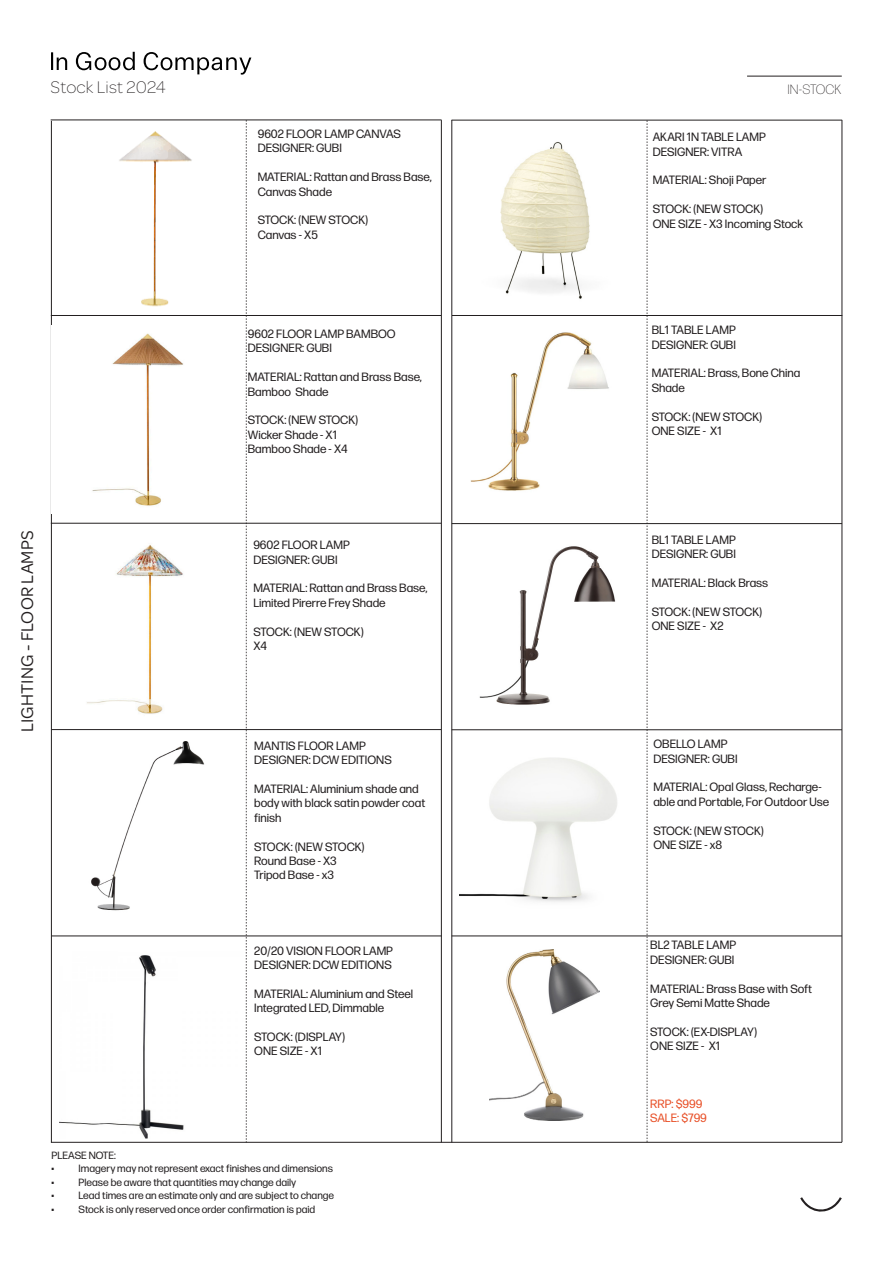
<style>
.page{position:relative;width:893px;height:1263px;background:#fff}
.page>*{position:absolute;margin:0;border:0;box-sizing:border-box;transform-origin:0 0}
.t1{font:18px "Omnes";letter-spacing:.01em;color:#231f20}
.t2{font:200 18px "Omnes";letter-spacing:.01em;color:#231f20}
.t3{font:200 13.5px "Forma DJR Text";letter-spacing:.01em;color:#231f20}
.t4{font:12px/14.4px "Forma DJR Text";color:#231f20}
.t5{font:12px "Forma DJR Text";letter-spacing:-.005em;color:#e85129}
.t6{font:10.5px "Forma DJR Text";color:#231f20}
</style>
<div class="page">
<svg style="left:51px;top:52px;width:200px;height:23px"></svg>
<svg style="left:800px;top:1197px;width:42px;height:14px"></svg>
<hr style="left:51px;top:120px;width:391px;height:1px;background:#231f20">
<hr style="left:51px;top:315px;width:390px;height:1px;background:#231f20">
<hr style="left:51px;top:523px;width:390px;height:1px;background:#231f20">
<hr style="left:51px;top:729px;width:390px;height:1px;background:#231f20">
<hr style="left:441px;top:120px;width:1px;height:1022px;background:#231f20">
<svg style="left:246px;top:120px;width:1px;height:1022px"></svg>
<svg style="left:647px;top:121px;width:1px;height:1021px"></svg>
<hr style="left:51px;top:121px;width:1px;height:1021px;background:#231f20">
<hr style="left:842px;top:120px;width:1px;height:1022px;background:#231f20">
<hr style="left:51px;top:1142px;width:791px;height:1px;background:#231f20">
<hr style="left:51px;top:936px;width:391px;height:1px;background:#231f20">
<hr style="left:452px;top:120px;width:1px;height:1022px;background:#231f20">
<hr style="left:452px;top:120px;width:390px;height:1px;background:#231f20">
<hr style="left:452px;top:315px;width:390px;height:1px;background:#231f20">
<hr style="left:452px;top:523px;width:390px;height:1px;background:#231f20">
<hr style="left:452px;top:729px;width:390px;height:1px;background:#231f20">
<hr style="left:452px;top:936px;width:390px;height:1px;background:#231f20">
<hr style="left:747px;top:76px;width:95px;height:1px;background:#231f20">
<img style="left:87px;top:545px;width:96px;height:169px">
<img style="left:92px;top:333px;width:91px;height:173px">
<img style="left:119px;top:131px;width:73px;height:176px">
<img style="left:91px;top:741px;width:113px;height:170px">
<img style="left:60px;top:955px;width:124px;height:183px">
<img style="left:500px;top:142px;width:90px;height:157px">
<img style="left:471px;top:332px;width:138px;height:159px">
<img style="left:459px;top:757px;width:158px;height:145px">
<img style="left:479px;top:546px;width:137px;height:159px">
<img style="left:490px;top:949px;width:110px;height:172px">
<h1 class="t2" style="left:51px;top:76px;width:117px">Stock List 2024</h1>
<p class="t3" style="left:787px;top:81px;width:55px">IN-STOCK</p>
<p class="t4" style="left:258px;top:126px;width:145px">9602 FLOOR LAMP CANVAS</p>
<p class="t4" style="left:258px;top:141px;width:86px">DESIGNER: GUBI</p>
<p class="t4" style="left:258px;top:170px;width:176px">MATERIAL: Rattan and Brass Base,<br>Canvas Shade</p>
<p class="t4" style="left:258px;top:213px;width:112px">STOCK: (NEW STOCK)</p>
<p class="t4" style="left:258px;top:227px;width:62px">Canvas - X5</p>
<p class="t4" style="left:653px;top:129px;width:115px">AKARI 1N TABLE LAMP</p>
<p class="t4" style="left:653px;top:144px;width:91px">DESIGNER: VITRA</p>
<p class="t4" style="left:653px;top:173px;width:115px">MATERIAL: Shoji Paper</p>
<p class="t4" style="left:653px;top:201px;width:112px">STOCK: (NEW STOCK)</p>
<p class="t4" style="left:653px;top:216px;width:152px">ONE SIZE - X3 Incoming Stock</p>
<p class="t1" style="left:15px;top:732px;width:203px;rotate:-90deg">LIGHTING - FLOOR LAMPS</p>
<p class="t4" style="left:248px;top:326px;width:150px">9602 FLOOR LAMP BAMBOO</p>
<p class="t4" style="left:248px;top:341px;width:86px">DESIGNER: GUBI</p>
<p class="t4" style="left:248px;top:369px;width:176px">MATERIAL: Rattan and Brass Base,<br>Bamboo Shade</p>
<p class="t4" style="left:248px;top:413px;width:112px">STOCK: (NEW STOCK)</p>
<p class="t4" style="left:248px;top:427px;width:91px">Wicker Shade - X1</p>
<p class="t4" style="left:248px;top:441px;width:101px">Bamboo Shade - X4</p>
<p class="t4" style="left:253px;top:537px;width:98px">9602 FLOOR LAMP</p>
<p class="t4" style="left:253px;top:552px;width:86px">DESIGNER: GUBI</p>
<p class="t4" style="left:253px;top:581px;width:176px">MATERIAL: Rattan and Brass Base,<br>Limited Pirerre Frey Shade</p>
<p class="t4" style="left:253px;top:624px;width:112px">STOCK: (NEW STOCK)</p>
<p class="t4" style="left:253px;top:638px;width:15px">X4</p>
<p class="t4" style="left:254px;top:738px;width:113px">MANTIS FLOOR LAMP</p>
<p class="t4" style="left:254px;top:752px;width:139px">DESIGNER: DCW EDITIONS</p>
<p class="t4" style="left:254px;top:781px;width:173px">MATERIAL: Aluminium shade and body with black satin powder coat finish</p>
<p class="t4" style="left:254px;top:839px;width:112px">STOCK: (NEW STOCK)</p>
<p class="t4" style="left:254px;top:853px;width:84px">Round Base - X3</p>
<p class="t4" style="left:254px;top:868px;width:81px">Tripod Base - x3</p>
<p class="t4" style="left:254px;top:943px;width:140px">20/20 VISION FLOOR LAMP</p>
<p class="t4" style="left:254px;top:957px;width:139px">DESIGNER: DCW EDITIONS</p>
<p class="t4" style="left:254px;top:986px;width:161px">MATERIAL: Aluminium and Steel</p>
<p class="t4" style="left:254px;top:1000px;width:132px">Integrated LED, Dimmable</p>
<p class="t4" style="left:254px;top:1029px;width:92px">STOCK: (DISPLAY)</p>
<p class="t4" style="left:254px;top:1044px;width:69px">ONE SIZE - X1</p>
<p class="t6" style="left:52px;top:1149px;width:66px">PLEASE NOTE:</p>
<p class="t6" style="left:52px;top:1162px;width:283px">• Imagery may not represent exact finishes and dimensions</p>
<p class="t6" style="left:52px;top:1176px;width:246px">• Please be aware that quantities may change daily</p>
<p class="t6" style="left:52px;top:1189px;width:284px">• Lead times are an estimate only and are subject to change</p>
<p class="t6" style="left:52px;top:1203px;width:265px">• Stock is only reserved once order confirmation is paid</p>
<p class="t4" style="left:652px;top:322px;width:86px">BL1 TABLE LAMP</p>
<p class="t4" style="left:652px;top:337px;width:86px">DESIGNER: GUBI</p>
<p class="t4" style="left:652px;top:366px;width:150px">MATERIAL: Brass, Bone China<br>Shade</p>
<p class="t4" style="left:652px;top:409px;width:112px">STOCK: (NEW STOCK)</p>
<p class="t4" style="left:652px;top:423px;width:71px">ONE SIZE - X1</p>
<p class="t4" style="left:652px;top:532px;width:86px">BL1 TABLE LAMP</p>
<p class="t4" style="left:652px;top:546px;width:86px">DESIGNER: GUBI</p>
<p class="t4" style="left:652px;top:575px;width:118px">MATERIAL: Black Brass</p>
<p class="t4" style="left:652px;top:604px;width:112px">STOCK: (NEW STOCK)</p>
<p class="t4" style="left:652px;top:618px;width:73px">ONE SIZE - X2</p>
<p class="t4" style="left:653px;top:736px;width:76px">OBELLO LAMP</p>
<p class="t4" style="left:653px;top:751px;width:86px">DESIGNER: GUBI</p>
<p class="t4" style="left:653px;top:780px;width:177px">MATERIAL: Opal Glass, Recharge&shy;able and Portable, For Outdoor Use</p>
<p class="t4" style="left:653px;top:823px;width:112px">STOCK: (NEW STOCK)</p>
<p class="t4" style="left:653px;top:837px;width:70px">ONE SIZE - x8</p>
<p class="t4" style="left:650px;top:938px;width:88px">BL2 TABLE LAMP</p>
<p class="t4" style="left:650px;top:952px;width:86px">DESIGNER: GUBI</p>
<p class="t4" style="left:650px;top:981px;width:163px">MATERIAL: Brass Base with Soft<br>Grey Semi Matte Shade</p>
<p class="t4" style="left:650px;top:1024px;width:108px">STOCK: (EX-DISPLAY)</p>
<p class="t4" style="left:650px;top:1038px;width:71px">ONE SIZE - X1</p>
<p class="t5" style="left:650px;top:1096px;width:54px">RRP: $999</p>
<p class="t5" style="left:650px;top:1111px;width:58px">SALE: $799</p>
</div>
